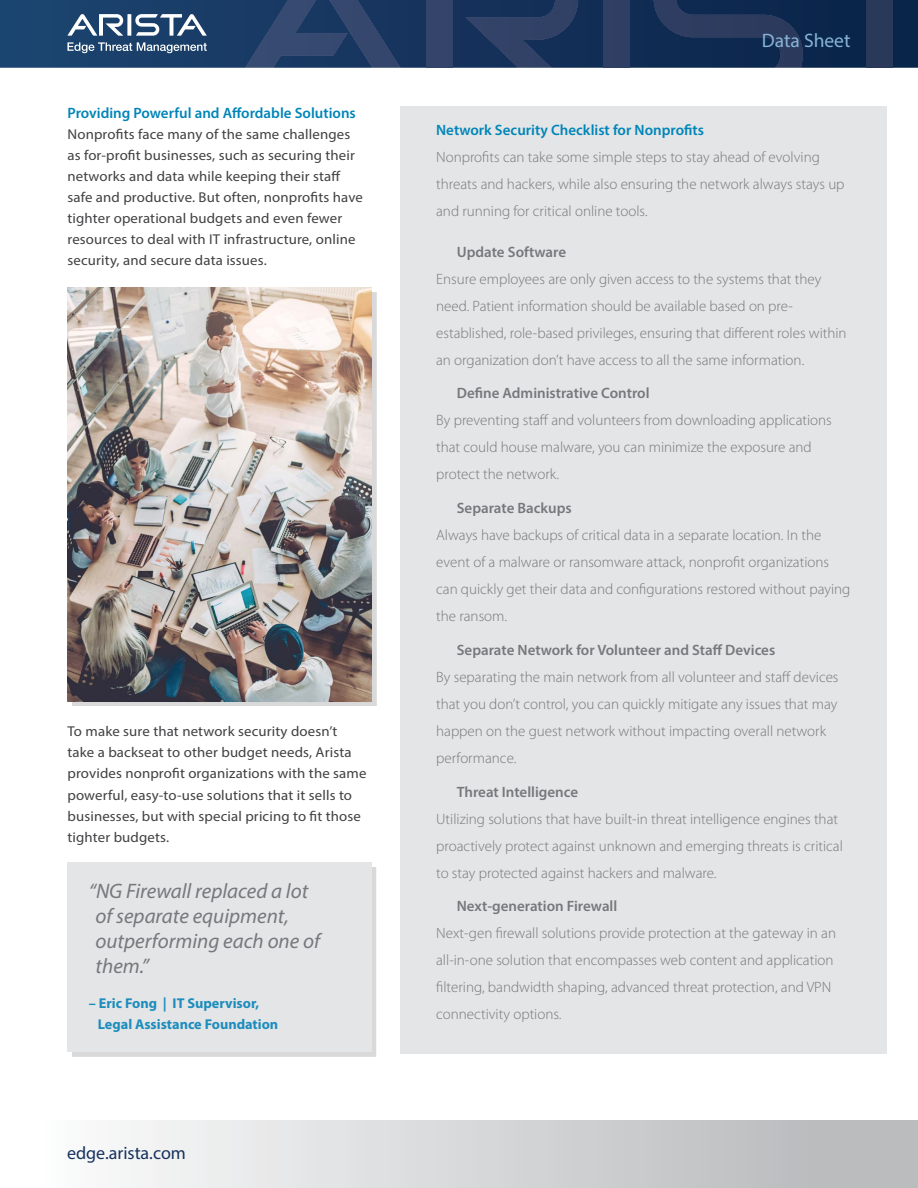
<style>
.page{position:relative;width:918px;height:1188px;background:#fff}
.page>*{position:absolute;margin:0;border:0;box-sizing:border-box;transform-origin:0 0}
.t1{font:italic 21px/25.2px "Myriad Pro";color:#77787b}
.t2{font:19.5px "Myriad Pro";color:#86b4d6}
.t3{font:18px "Myriad Pro";color:#16325c}
.t4{font:300 15px/27px "Myriad Pro";color:#77787b}
.t5{font:600 15px "Myriad Pro";color:#77787b}
.t6{font:600 15px "Myriad Pro";color:#0085b8}
.t7{font:14.25px/21px "Myriad Pro";letter-spacing:.01em;color:#414042;scale:1.04 1}
.t8{font:700 14.25px/21px "Myriad Pro";color:#1d8dbd}
</style>
<div class="page">
<svg style="left:0;top:0;width:918px;height:68px;background:#15365e"></svg>
<div style="left:426px;top:0;width:26px;height:68px;background:#34446a"></div>
<svg style="left:465px;top:0;width:113px;height:68px;background:#22385f"></svg>
<svg style="left:245px;top:0;width:155px;height:68px;background:#274068"></svg>
<div style="left:604px;top:0;width:26px;height:68px;background:#2f3f63"></div>
<svg style="left:654px;top:0;width:149px;height:68px;background:#1a3156"></svg>
<div style="left:867px;top:0;width:26px;height:68px;background:#2a385a"></div>
<svg style="left:67px;top:14px;width:140px;height:22px"></svg>
<svg style="left:67px;top:42px;width:140px;height:11px;background:#5c7795"></svg>
<div style="left:0;top:1120px;width:918px;height:68px;background:linear-gradient(to right,#fff,#b3b5b7)"></div>
<div style="left:400px;top:107px;width:486px;height:947px;background:#e4e5e6"></div>
<div style="left:72px;top:292px;width:305px;height:414px;background:#000;opacity:.15"></div>
<img style="left:68px;top:288px;width:304px;height:413px">
<div style="left:72px;top:867px;width:304px;height:190px;background:#d9d9d9"></div>
<div style="left:68px;top:863px;width:304px;height:189px;background:#e4e5e6"></div>
<p class="t6" style="left:68px;top:104px;width:290px">Providing Powerful and Affordable Solutions</p>
<p class="t7" style="left:68px;top:124px;width:286px">Nonprofits face many of the same challenges as for-profit businesses, such as securing their networks and data while keeping their staff safe and productive. But often, nonprofits have tighter operational budgets and even fewer resources to deal with IT infrastructure, online security, and secure data issues.</p>
<p class="t7" style="left:68px;top:721px;width:289px">To make sure that network security doesn’t take a backseat to other budget needs, Arista provides nonprofit organizations with the same powerful, easy-to-use solutions that it sells to businesses, but with special pricing to fit those tighter budgets.</p>
<h1 class="t1" style="left:96px;top:878px;width:226px;text-indent:-7px">“NG Firewall replaced a lot of separate equipment, outperforming each one of them.”</h1>
<p class="t8" style="left:98px;top:992px;width:182px;text-indent:-9px">– Eric Fong | IT Supervisor,<br>Legal Assistance Foundation</p>
<p class="t3" style="left:67px;top:1142px;width:120px">edge.arista.com</p>
<h2 class="t2" style="left:762px;top:29px;width:90px">Data Sheet</h2>
<p class="t6" style="left:436px;top:120px;width:269px">Network Security Checklist for Nonprofits</p>
<p class="t4" style="left:436px;top:144px;width:410px">Nonprofits can take some simple steps to stay ahead of evolving threats and hackers, while also ensuring the network always stays up and running for critical online tools.</p>
<p class="t5" style="left:457px;top:242px;width:111px">Update Software</p>
<p class="t4" style="left:436px;top:265px;width:412px">Ensure employees are only given access to the systems that they need. Patient information should be available based on pre&shy;established, role-based privileges, ensuring that different roles within an organization don’t have access to all the same information.</p>
<p class="t5" style="left:457px;top:384px;width:194px">Define Administrative Control</p>
<p class="t4" style="left:436px;top:407px;width:397px">By preventing staff and volunteers from downloading applications that could house malware, you can minimize the exposure and protect the network.</p>
<p class="t5" style="left:457px;top:498px;width:117px">Separate Backups</p>
<p class="t4" style="left:436px;top:522px;width:416px">Always have backups of critical data in a separate location. In the event of a malware or ransomware attack, nonprofit organizations can quickly get their data and configurations restored without paying the ransom.</p>
<p class="t5" style="left:457px;top:640px;width:320px">Separate Network for Volunteer and Staff Devices</p>
<p class="t4" style="left:436px;top:664px;width:404px">By separating the main network from all volunteer and staff devices that you don’t control, you can quickly mitigate any issues that may happen on the guest network without impacting overall network performance.</p>
<p class="t5" style="left:457px;top:782px;width:123px">Threat Intelligence</p>
<p class="t4" style="left:436px;top:805px;width:408px">Utilizing solutions that have built-in threat intelligence engines that proactively protect against unknown and emerging threats is critical to stay protected against hackers and malware.</p>
<p class="t5" style="left:457px;top:897px;width:162px">Next-generation Firewall</p>
<p class="t4" style="left:436px;top:920px;width:401px">Next-gen firewall solutions provide protection at the gateway in an all-in-one solution that encompasses web content and application filtering, bandwidth shaping, advanced threat protection, and VPN connectivity options.</p>
</div>
